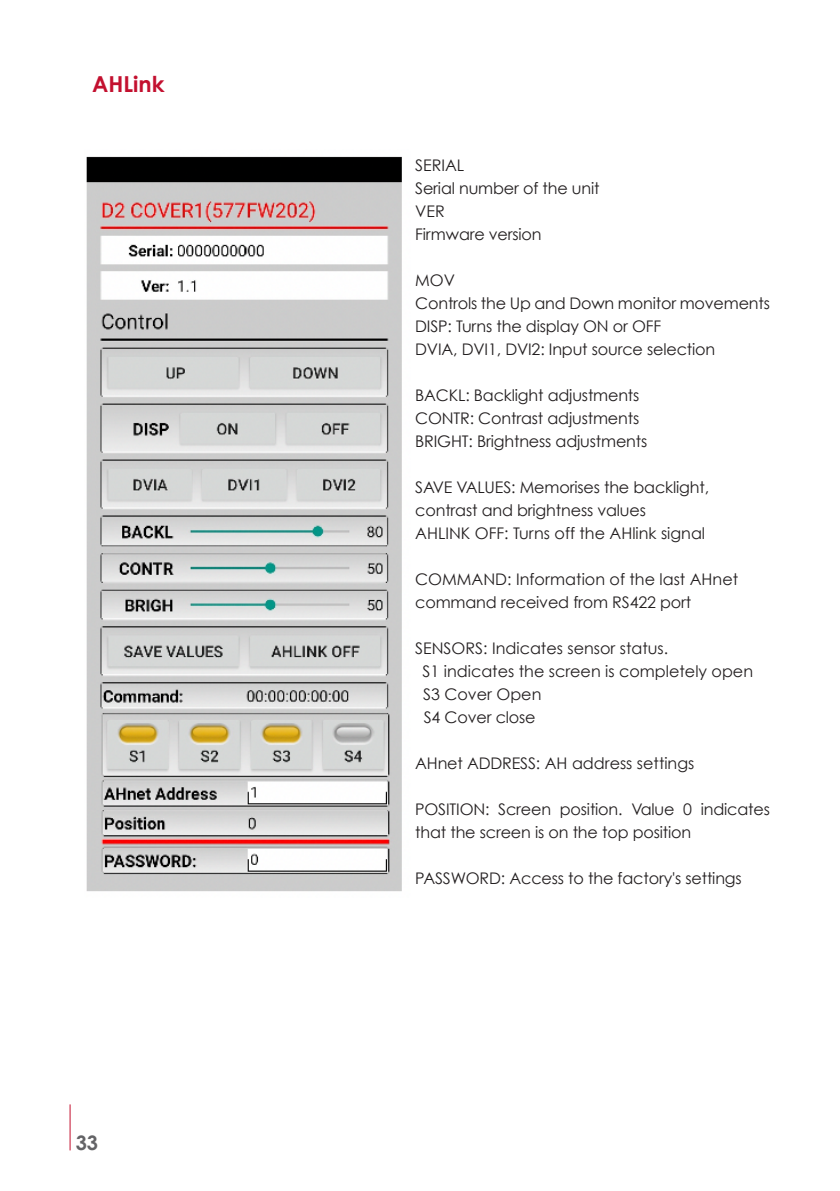
<style>
.page{position:relative;width:840px;height:1191px;background:#fff}
.page>*{position:absolute;margin:0;border:0;box-sizing:border-box;transform-origin:0 0}
.Heading_red{font:700 22px "Century Gothic";color:#c3102f}
.t1{font:700 20px "Century Gothic";color:#636366}
.t2{font:16px/23px "Century Gothic";letter-spacing:-.01em;color:#231f20}
</style>
<div class="page">
<hr style="left:70px;top:1104px;width:1px;height:46px;background:#c3102f">
<img style="left:86px;top:156px;width:316px;height:736px">
<p class="Heading_red" style="left:92px;top:70px;width:74px">AHLink</p>
<p class="t1" style="left:76px;top:1130px;width:24px">33</p>
<p class="t2" style="left:415px;top:153px;width:51px">SERIAL</p>
<p class="t2" style="left:415px;top:176px;width:186px">Serial number of the unit</p>
<p class="t2" style="left:415px;top:199px;width:31px">VER</p>
<p class="t2" style="left:415px;top:222px;width:128px">Firmware version</p>
<p class="t2" style="left:415px;top:268px;width:41px">MOV</p>
<p class="t2" style="left:415px;top:291px;width:356px">Controls the Up and Down monitor movements</p>
<p class="t2" style="left:415px;top:314px;width:247px">DISP: Turns the display ON or OFF</p>
<p class="t2" style="left:415px;top:337px;width:301px">DVIA, DVI1, DVI2: Input source selection</p>
<p class="t2" style="left:415px;top:383px;width:225px">BACKL: Backlight adjustments</p>
<p class="t2" style="left:415px;top:406px;width:225px">CONTR: Contrast adjustments</p>
<p class="t2" style="left:415px;top:429px;width:233px">BRIGHT: Brightness adjustments</p>
<p class="t2" style="left:415px;top:475px;width:295px">SAVE VALUES: Memorises the backlight,</p>
<p class="t2" style="left:415px;top:498px;width:232px">contrast and brightness values</p>
<p class="t2" style="left:415px;top:521px;width:291px">AHLINK OFF: Turns off the AHlink signal</p>
<p class="t2" style="left:415px;top:567px;width:324px">COMMAND: Information of the last AHnet</p>
<p class="t2" style="left:415px;top:590px;width:277px">command received from RS422 port</p>
<p class="t2" style="left:415px;top:636px;width:254px">SENSORS: Indicates sensor status.</p>
<p class="t2" style="left:422px;top:659px;width:332px">S1 indicates the screen is completely open</p>
<p class="t2" style="left:423px;top:682px;width:120px">S3 Cover Open</p>
<p class="t2" style="left:423px;top:705px;width:113px">S4 Cover close</p>
<p class="t2" style="left:415px;top:751px;width:280px">AHnet ADDRESS: AH address settings</p>
<p class="t2" style="left:415px;top:797px;width:356px">POSITION: Screen position. Value 0 indicates that the screen is on the top position</p>
<p class="t2" style="left:415px;top:866px;width:328px">PASSWORD: Access to the factory's settings</p>
</div>
